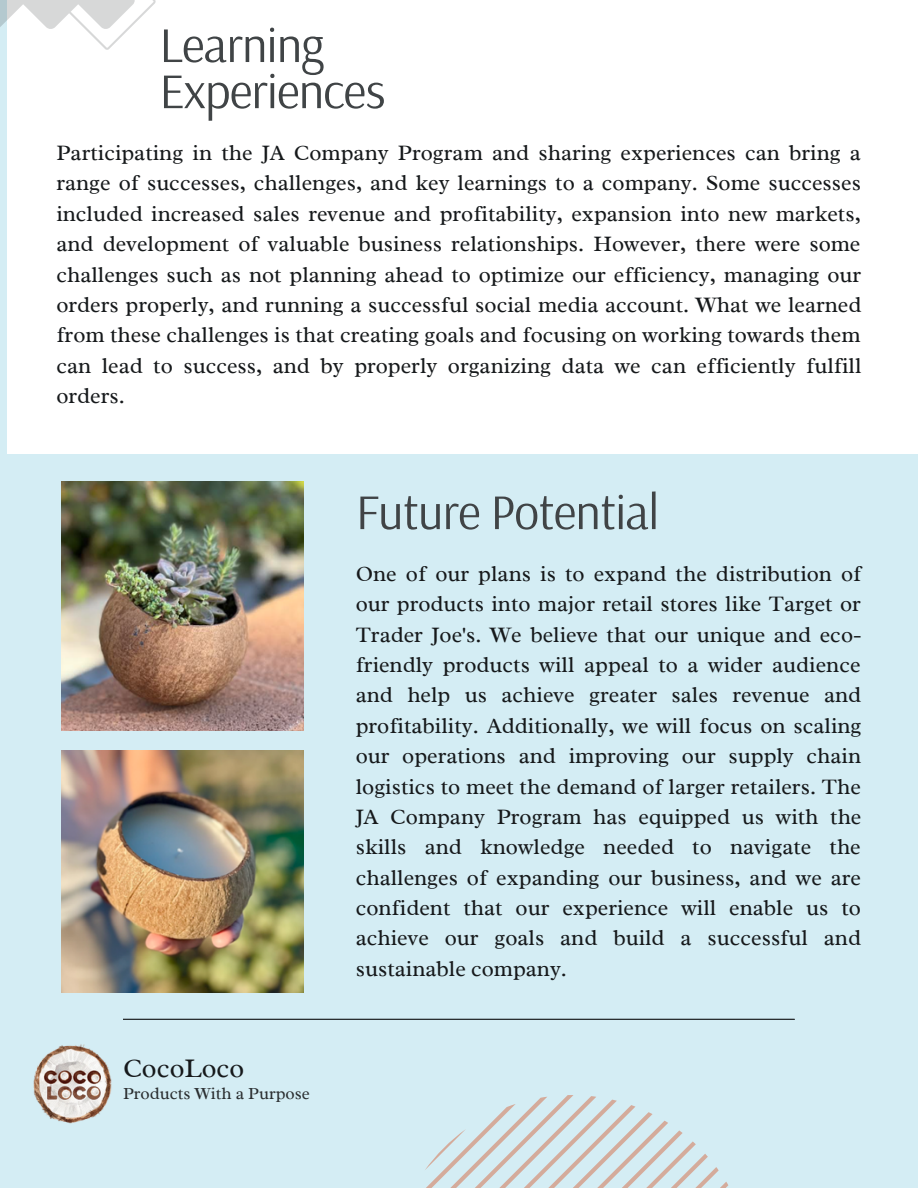
<style>
.page{position:relative;width:918px;height:1188px;background:#d4edf4}
.page>*{position:absolute;margin:0;border:0;box-sizing:border-box;transform-origin:0 0}
.t1{font:50.1px/46.2px "Arsenal";letter-spacing:-.02em;color:#404446}
.t2{font:27.3px "Radley";color:#16191b}
.t3{font:22.35px/30.3px "Radley";color:#16191b;text-align:justify}
.t4{font:17.1px "Radley";color:#2a2e30}
</style>
<div class="page">
<div style="left:7px;top:0;width:911px;height:454px;background:#fff"></div>
<svg style="left:0;top:0;width:156px;height:50px"></svg>
<hr style="left:123px;top:1019px;width:672px;height:1px;background:#2a2e30">
<svg style="left:425px;top:1095px;width:304px;height:93px"></svg>
<img style="left:33px;top:1044px;width:79px;height:80px">
<img style="left:62px;top:750px;width:242px;height:242px">
<img style="left:62px;top:482px;width:242px;height:248px">
<h1 class="t1" style="left:159px;top:20px;width:228px">Learning<br>Experiences</h1>
<p class="t3" style="left:56px;top:137px;width:807px">Participating in the JA Company Program and sharing experiences can bring a range of successes, challenges, and key learnings to a company. Some successes included increased sales revenue and profitability, expansion into new markets, and development of valuable business relationships. However, there were some challenges such as not planning ahead to optimize our efficiency, managing our orders properly, and running a successful social media account. What we learned from these challenges is that creating goals and focusing on working towards them can lead to success, and by properly organizing data we can efficiently fulfill orders.</p>
<p class="t2" style="left:123px;top:1050px;width:123px">CocoLoco</p>
<p class="t4" style="left:123px;top:1082px;width:188px">Products With a Purpose</p>
<h1 class="t1" style="left:356px;top:487px;width:305px">Future Potential</h1>
<p class="t3" style="left:356px;top:558px;width:507px">One of our plans is to expand the distribution of our products into major retail stores like Target or Trader Joe's. We believe that our unique and eco&shy;friendly products will appeal to a wider audience and help us achieve greater sales revenue and profitability. Additionally, we will focus on scaling our operations and improving our supply chain logistics to meet the demand of larger retailers. The JA Company Program has equipped us with the skills and knowledge needed to navigate the challenges of expanding our business, and we are confident that our experience will enable us to achieve our goals and build a successful and sustainable company.</p>
</div>
